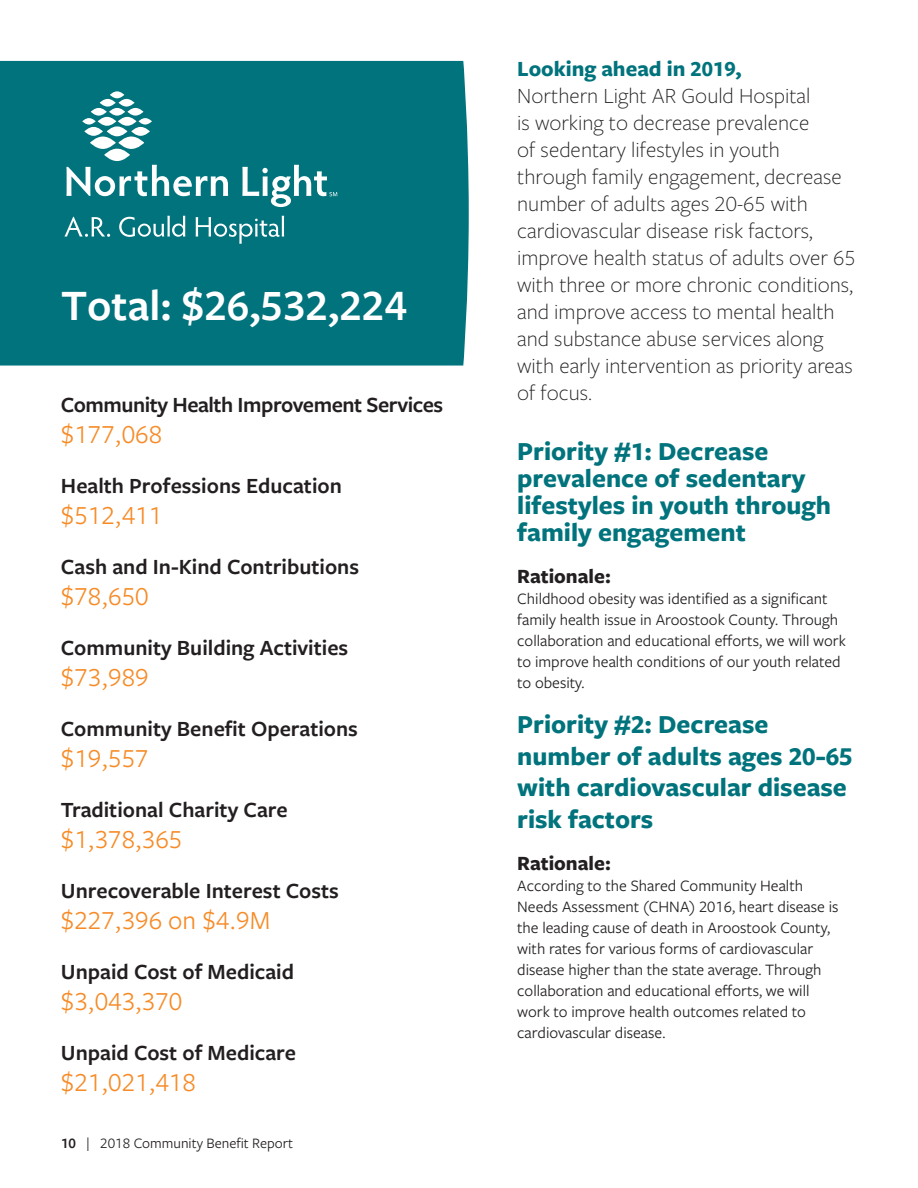
<style>
.page{position:relative;width:918px;height:1188px;background:#fff}
.page>*{position:absolute;margin:0;border:0;box-sizing:border-box;transform-origin:0 0}
.t1{font:600 45px "Freight Sans Pro";color:#fff}
.main_header_18_bold{font:700 27px/27px "Freight Sans Pro";color:#00737c}
._12_15_subhead_-_boo{font:27px "Freight Sans Pro";color:#f68b27}
.green_18pt_subhead{font:300 22.5px/27px "Freight Sans Pro";color:#231f20}
._12_15_subhead_-_boo-2{font:600 22.5px "Freight Sans Pro";color:#231f20}
._12_15_subhead_-_boo-3{font:600 22.5px "Freight Sans Pro";letter-spacing:-.02em;color:#231f20}
.main_header_18_bold-2{font:700 22.5px "Freight Sans Pro";color:#00737c}
.t2{font:700 21px "Freight Sans Pro";color:#231f20}
.t3{font:16.5px/21px "Freight Sans Pro";color:#231f20}
.t4{font:15px "Freight Sans Pro";color:#231f20}
.s1{font-weight:600}
</style>
<div class="page">
<div style="left:0;top:61px;width:469px;height:305px;background:#00737c"></div>
<svg style="left:64px;top:91px;width:273px;height:153px;background:#22858d"></svg>
<p class="t1" style="left:61px;top:275px;width:347px">Total: $26,532,224</p>
<p class="_12_15_subhead_-_boo-3" style="left:61px;top:389px;width:384px">Community Health Improvement Services</p>
<p class="_12_15_subhead_-_boo" style="left:61px;top:416px;width:103px">$177,068</p>
<p class="_12_15_subhead_-_boo-2" style="left:61px;top:470px;width:283px">Health Professions Education</p>
<p class="_12_15_subhead_-_boo" style="left:61px;top:497px;width:103px">$512,411</p>
<p class="_12_15_subhead_-_boo-2" style="left:61px;top:551px;width:300px">Cash and In-Kind Contributions</p>
<p class="_12_15_subhead_-_boo" style="left:61px;top:578px;width:89px">$78,650</p>
<p class="_12_15_subhead_-_boo-2" style="left:61px;top:632px;width:289px">Community Building Activities</p>
<p class="_12_15_subhead_-_boo" style="left:61px;top:659px;width:89px">$73,989</p>
<p class="_12_15_subhead_-_boo-2" style="left:61px;top:713px;width:299px">Community Benefit Operations</p>
<p class="_12_15_subhead_-_boo" style="left:61px;top:740px;width:89px">$19,557</p>
<p class="_12_15_subhead_-_boo-2" style="left:61px;top:794px;width:228px">Traditional Charity Care</p>
<p class="_12_15_subhead_-_boo" style="left:61px;top:821px;width:123px">$1,378,365</p>
<p class="_12_15_subhead_-_boo-2" style="left:61px;top:875px;width:279px">Unrecoverable Interest Costs</p>
<p class="_12_15_subhead_-_boo" style="left:61px;top:902px;width:211px">$227,396 on $4.9M</p>
<p class="_12_15_subhead_-_boo-2" style="left:61px;top:956px;width:235px">Unpaid Cost of Medicaid</p>
<p class="_12_15_subhead_-_boo" style="left:61px;top:983px;width:123px">$3,043,370</p>
<p class="_12_15_subhead_-_boo-2" style="left:61px;top:1037px;width:237px">Unpaid Cost of Medicare</p>
<p class="_12_15_subhead_-_boo" style="left:61px;top:1064px;width:137px">$21,021,418</p>
<p class="t4" style="left:61px;top:1133px;width:234px"><span class="s1">10</span> | 2018 Community Benefit Report</p>
<p class="main_header_18_bold-2" style="left:517px;top:53px;width:226px">Looking ahead in 2019,</p>
<p class="green_18pt_subhead" style="left:517px;top:81px;width:340px">Northern Light AR Gould Hospital<br>is working to decrease prevalence<br>of sedentary lifestyles in youth<br>through family engagement, decrease number of adults ages 20-65 with cardiovascular disease risk factors, improve health status of adults over 65 with three or more chronic conditions, and improve access to mental health and substance abuse services along with early intervention as priority areas of focus.</p>
<p class="main_header_18_bold" style="left:517px;top:437px;width:315px">Priority #1: Decrease prevalence of sedentary lifestyles in youth through family engagement</p>
<p class="t2" style="left:517px;top:562px;width:95px">Rationale:</p>
<p class="t3" style="left:517px;top:588px;width:330px">Childhood obesity was identified as a significant family health issue in Aroostook County. Through collaboration and educational efforts, we will work to improve health conditions of our youth related to obesity.</p>
<p class="main_header_18_bold" style="left:517px;top:708px;width:337px;line-height:31.5px">Priority #2: Decrease number of adults ages 20-65 with cardiovascular disease risk factors</p>
<p class="t2" style="left:517px;top:848px;width:95px">Rationale:</p>
<p class="t3" style="left:517px;top:874px;width:323px">According to the Shared Community Health Needs Assessment (CHNA) 2016, heart disease is the leading cause of death in Aroostook County, with rates for various forms of cardiovascular disease higher than the state average. Through collaboration and educational efforts, we will work to improve health outcomes related to cardiovascular disease.</p>
</div>
